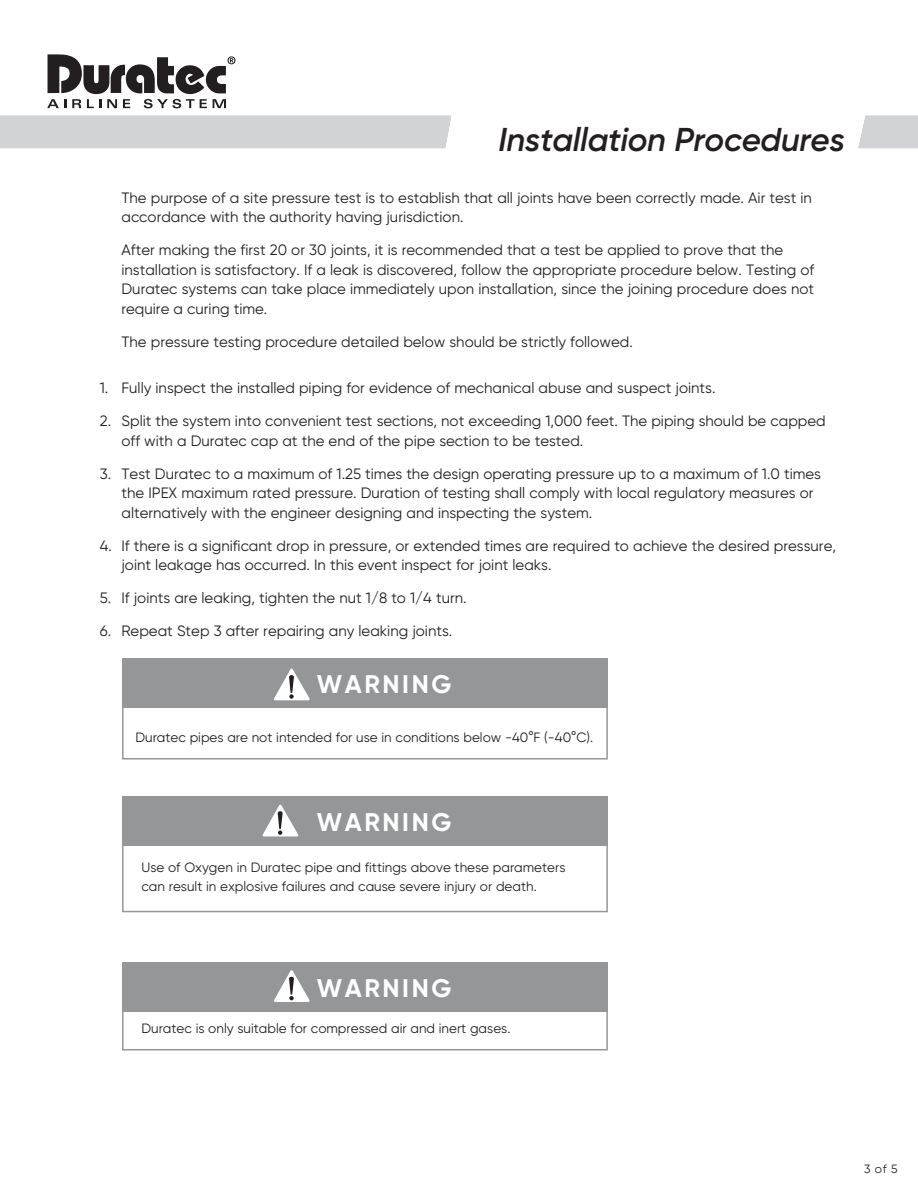
<style>
.page{position:relative;width:918px;height:1188px;background:#fff}
.page>*{position:absolute;margin:0;border:0;box-sizing:border-box;transform-origin:0 0}
.t1{font:italic 600 33px "Gilroy";letter-spacing:-.01em;color:#231f20}
.t2{font:700 25.5px "Gilroy";letter-spacing:.1em;color:#fff}
.t3{font:15px/19.5px "Gilroy";color:#231f20}
.t4{font:13.5px/19.5px "Gilroy";color:#231f20}
.t5{font:12px "Gilroy";color:#231f20}
</style>
<div class="page">
<div style="left:122px;top:659px;width:486px;height:101px;border:2px solid #949698"></div>
<div style="left:122px;top:962px;width:486px;height:88px;border:2px solid #949698"></div>
<div style="left:122px;top:659px;width:486px;height:49px;background:#949698"></div>
<div style="left:122px;top:962px;width:486px;height:50px;background:#949698"></div>
<svg style="left:47px;top:54px;width:188px;height:54px"></svg>
<div style="left:858px;top:116px;width:60px;height:32px;background:#d1d3d4"></div>
<div style="left:0;top:116px;width:451px;height:32px;background:#d1d3d4"></div>
<svg style="left:274px;top:669px;width:36px;height:31px"></svg>
<svg style="left:274px;top:970px;width:36px;height:32px"></svg>
<div style="left:122px;top:800px;width:486px;height:112px;border:2px solid #949698"></div>
<div style="left:122px;top:797px;width:486px;height:49px;background:#949698"></div>
<svg style="left:263px;top:805px;width:35px;height:31px"></svg>
<h1 class="t1" style="left:498px;top:119px;width:348px">Installation Procedures</h1>
<p class="t3" style="left:122px;top:188px;width:692px">The purpose of a site pressure test is to establish that all joints have been correctly made. Air test in accordance with the authority having jurisdiction.</p>
<p class="t3" style="left:122px;top:240px;width:694px">After making the first 20 or 30 joints, it is recommended that a test be applied to prove that the installation is satisfactory. If a leak is discovered, follow the appropriate procedure below. Testing of Duratec systems can take place immediately upon installation, since the joining procedure does not require a curing time.</p>
<p class="t3" style="left:122px;top:332px;width:513px">The pressure testing procedure detailed below should be strictly followed.</p>
<p class="t3" style="left:100px;top:378px;width:617px">1. Fully inspect the installed piping for evidence of mechanical abuse and suspect joints.</p>
<p class="t3" style="left:122px;top:411px;width:706px;text-indent:-22px">2. Split the system into convenient test sections, not exceeding 1,000 feet. The piping should be capped off with a Duratec cap at the end of the pipe section to be tested.</p>
<p class="t3" style="left:122px;top:464px;width:701px;text-indent:-22px">3. Test Duratec to a maximum of 1.25 times the design operating pressure up to a maximum of 1.0 times the IPEX maximum rated pressure. Duration of testing shall comply with local regulatory measures or alternatively with the engineer designing and inspecting the system.</p>
<p class="t3" style="left:122px;top:536px;width:716px;text-indent:-22px">4. If there is a significant drop in pressure, or extended times are required to achieve the desired pressure, joint leakage has occurred. In this event inspect for joint leaks.</p>
<p class="t3" style="left:100px;top:588px;width:368px">5. If joints are leaking, tighten the nut 1/8 to 1/4 turn.</p>
<p class="t3" style="left:100px;top:621px;width:354px">6. Repeat Step 3 after repairing any leaking joints.</p>
<h2 class="t2" style="left:317px;top:668px;width:136px">WARNING</h2>
<p class="t4" style="left:135px;top:727px;width:459px">Duratec pipes are not intended for use in conditions below -40°F (-40°C).</p>
<h2 class="t2" style="left:317px;top:806px;width:136px">WARNING</h2>
<p class="t4" style="left:141px;top:857px;width:426px">Use of Oxygen in Duratec pipe and fittings above these parameters can result in explosive failures and cause severe injury or death.</p>
<h2 class="t2" style="left:317px;top:972px;width:136px">WARNING</h2>
<p class="t4" style="left:141px;top:1019px;width:371px">Duratec is only suitable for compressed air and inert gases.</p>
<p class="t5" style="left:864px;top:1161px;width:35px">3 of 5</p>
</div>
